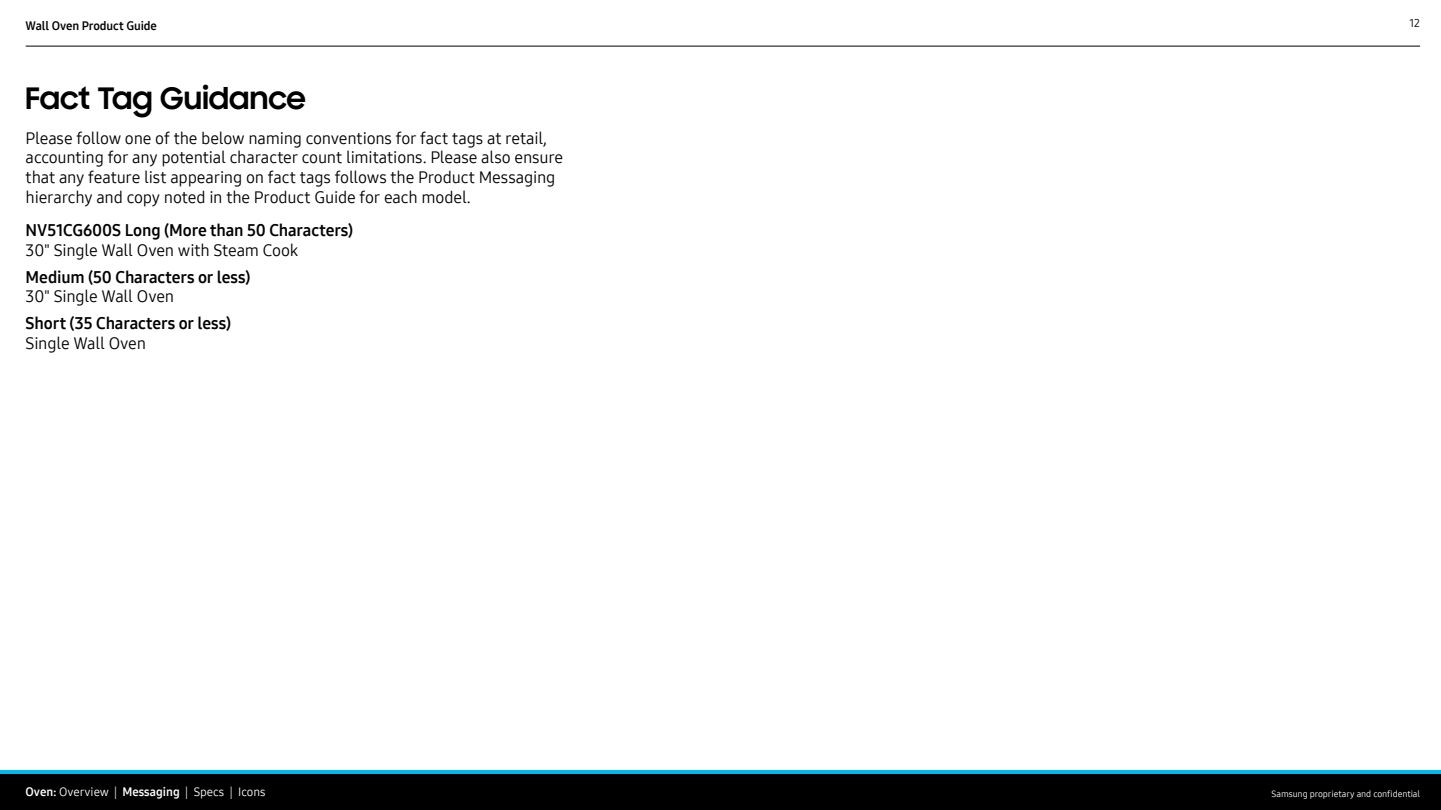
<style>
.page{position:relative;width:1441px;height:810px;background:#fff}
.page>*{position:absolute;margin:0;border:0;box-sizing:border-box;transform-origin:0 0}
.t1{font:700 30px "Samsung Sharp Sans";letter-spacing:.005em;color:#000}
.t2{font:16.5px/19.8px "Samsung One 400";letter-spacing:-.01em;color:#000}
.t3{font:16.5px "Samsung One 700";letter-spacing:-.01em;color:#000}
.t4{font:12px "Samsung One 400";color:#fff}
.t5{font:12px "Samsung One 700";letter-spacing:-.01em;color:#000}
.t6{font:11.25px "Samsung One 400";color:#000101}
.t7{font:9px "Samsung One 400";letter-spacing:-.01em;color:#fff}
.s1{font-family:"Samsung One 700"}
</style>
<div class="page">
<div style="left:0;top:773px;width:1440px;height:37px;background:#000"></div>
<hr style="left:0;top:770px;width:1440px;height:3px;background:#00b9e8">
<hr style="left:26px;top:46px;width:1393px;height:1px;background:#000">
<p class="t5" style="left:26px;top:18px;width:133px">Wall Oven Product Guide</p>
<p class="t6" style="left:1409px;top:15px;width:12px">12</p>
<h1 class="t1" style="left:26px;top:76px;width:282px">Fact Tag Guidance</h1>
<p class="t2" style="left:26px;top:128px;width:539px">Please follow one of the below naming conventions for fact tags at retail, accounting for any potential character count limitations. Please also ensure that any feature list appearing on fact tags follows the Product Messaging hierarchy and copy noted in the Product Guide for each model.</p>
<p class="t3" style="left:26px;top:219px;width:329px">NV51CG600S Long (More than 50 Characters)</p>
<p class="t2" style="left:26px;top:240px;width:274px">30" Single Wall Oven with Steam Cook</p>
<p class="t3" style="left:26px;top:266px;width:226px">Medium (50 Characters or less)</p>
<p class="t2" style="left:26px;top:287px;width:150px">30" Single Wall Oven</p>
<p class="t3" style="left:26px;top:312px;width:207px">Short (35 Characters or less)</p>
<p class="t2" style="left:26px;top:333px;width:122px">Single Wall Oven</p>
<p class="t4" style="left:26px;top:784px;width:241px"><span class="s1">Oven:</span> Overview | <span class="s1">Messaging</span> | Specs | Icons</p>
<p class="t7" style="left:1271px;top:787px;width:150px">Samsung proprietary and confidential</p>
</div>
